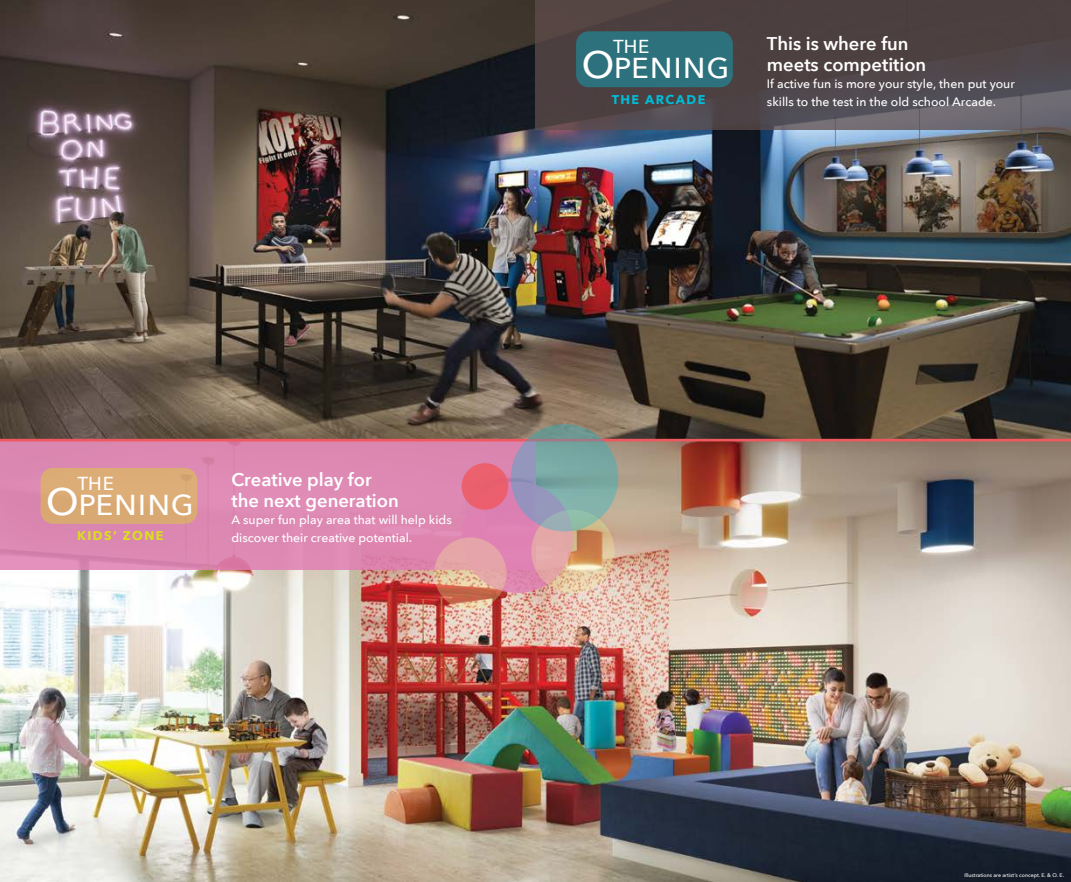
<style>
.page{position:relative;width:1071px;height:882px;background:#fff}
.page>*{position:absolute;margin:0;border:0;box-sizing:border-box;transform-origin:0 0}
.t1{font:500 28.79px "Avenir Next";letter-spacing:.05em;color:#fff}
.t2{font:500 18.72px "Avenir Next";letter-spacing:.02em;color:#fff}
.t3{font:600 18.38px/21px "Avenir Next";color:#fff}
.t4{font:700 12.69px "Avenir Next";letter-spacing:.11em;color:#00bcd7}
.t5{font:700 12.69px "Avenir Next";letter-spacing:.11em;color:#dbde1c}
.t6{font:500 12.25px/17.5px "Avenir Next";color:#fff}
.t7{font:500 5.25px "Avenir Next";color:#fff}
.s1{font-size:38.24px}
</style>
<div class="page">
<img style="left:0;top:0;width:1071px;height:882px">
<div style="left:0;top:439px;width:535px;height:131px;background:#dc88b2"></div>
<svg style="left:536px;top:0;width:535px;height:130px;background:#51474a"></svg>
<hr style="left:0;top:439px;width:1071px;height:2px;background:#f0585f">
<div style="left:462px;top:482px;width:111px;height:111px;background:#e081b4;border-radius:50%"></div>
<svg style="left:531px;top:510px;width:84px;height:83px;background:#ddac91"></svg>
<svg style="left:511px;top:424px;width:107px;height:108px;background:#83a2a8"></svg>
<svg style="left:434px;top:537px;width:73px;height:73px;background:#de9f91"></svg>
<div style="left:462px;top:463px;width:46px;height:47px;background:#eb606e;border-radius:50%"></div>
<div style="left:576px;top:31px;width:157px;height:56px;background:#2d717c;border-radius:13px"></div>
<div style="left:41px;top:468px;width:156px;height:56px;background:#dcac76;border-radius:13px"></div>
<h2 class="t2" style="left:613px;top:30px;width:38px">THE</h2>
<h1 class="t1" style="left:582px;top:44px;width:149px"><span class="s1">O</span>PENING</h1>
<h3 class="t3" style="left:767px;top:33px;width:161px">This is where fun meets competition</h3>
<p class="t6" style="left:767px;top:75px;width:249px">If active fun is more your style, then put your</p>
<p class="t4" style="left:612px;top:88px;width:95px">THE ARCADE</p>
<p class="t6" style="left:767px;top:92px;width:231px">skills to the test in the old school Arcade.</p>
<h2 class="t2" style="left:78px;top:467px;width:38px">THE</h2>
<h1 class="t1" style="left:46px;top:480px;width:149px"><span class="s1">O</span>PENING</h1>
<p class="t5" style="left:77px;top:524px;width:88px">KIDS’ ZONE</p>
<h3 class="t3" style="left:231px;top:468px;width:169px">Creative play for the next generation</h3>
<p class="t6" style="left:231px;top:511px;width:222px">A super fun play area that will help kids discover their creative potential.</p>
<p class="t7" style="left:964px;top:871px;width:101px">Illustrations are artist’s concept. E. &amp; O. E.</p>
</div>
